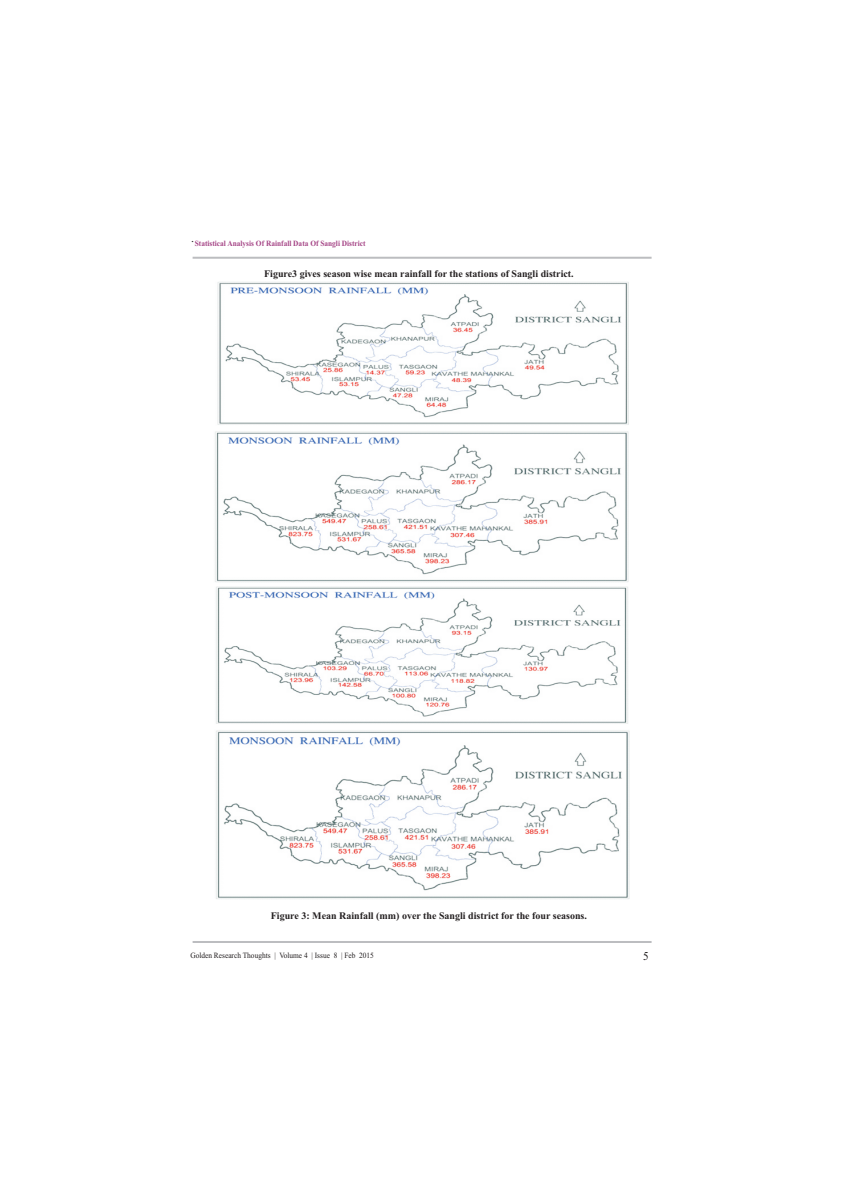
<style>
.page{position:relative;width:842px;height:1191px;background:#fff}
.page>*{position:absolute;margin:0;border:0;box-sizing:border-box;transform-origin:0 0}
.t1{font:12px "Times New Roman";color:#231f20}
.t2{font:12px "Times New Roman";color:#231f20;scale:.92 1}
.t3{font:700 10px "Times New Roman";color:#231f20}
.t4{font:700 8px "Times New Roman";color:#a54586;scale:.92 1}
.t5{font:8px "Times New Roman";color:#231f20;scale:.92 1}
</style>
<div class="page">
<hr style="left:193px;top:257px;width:459px;height:2px;background:#bcbdc0">
<hr style="left:193px;top:941px;width:459px;height:2px;background:#bcbdc0">
<img style="left:217px;top:282px;width:412px;height:143px">
<img style="left:215px;top:431px;width:414px;height:151px">
<img style="left:216px;top:586px;width:412px;height:138px">
<img style="left:216px;top:730px;width:414px;height:169px">
<p class="t1" style="left:191px;top:233px;width:4px">.</p>
<p class="t4" style="left:195px;top:241px;width:187px">Statistical Analysis Of Rainfall Data Of Sangli District</p>
<p class="t3" style="left:264px;top:270px;width:311px">Figure3 gives season wise mean rainfall for the stations of Sangli district.</p>
<p class="t3" style="left:271px;top:912px;width:318px">Figure 3: Mean Rainfall (mm) over the Sangli district for the four seasons.</p>
<p class="t5" style="left:190px;top:952px;width:201px">Golden Research Thoughts | Volume 4 | Issue 8 | Feb 2015</p>
<p class="t2" style="left:643px;top:951px;width:8px">5</p>
</div>
